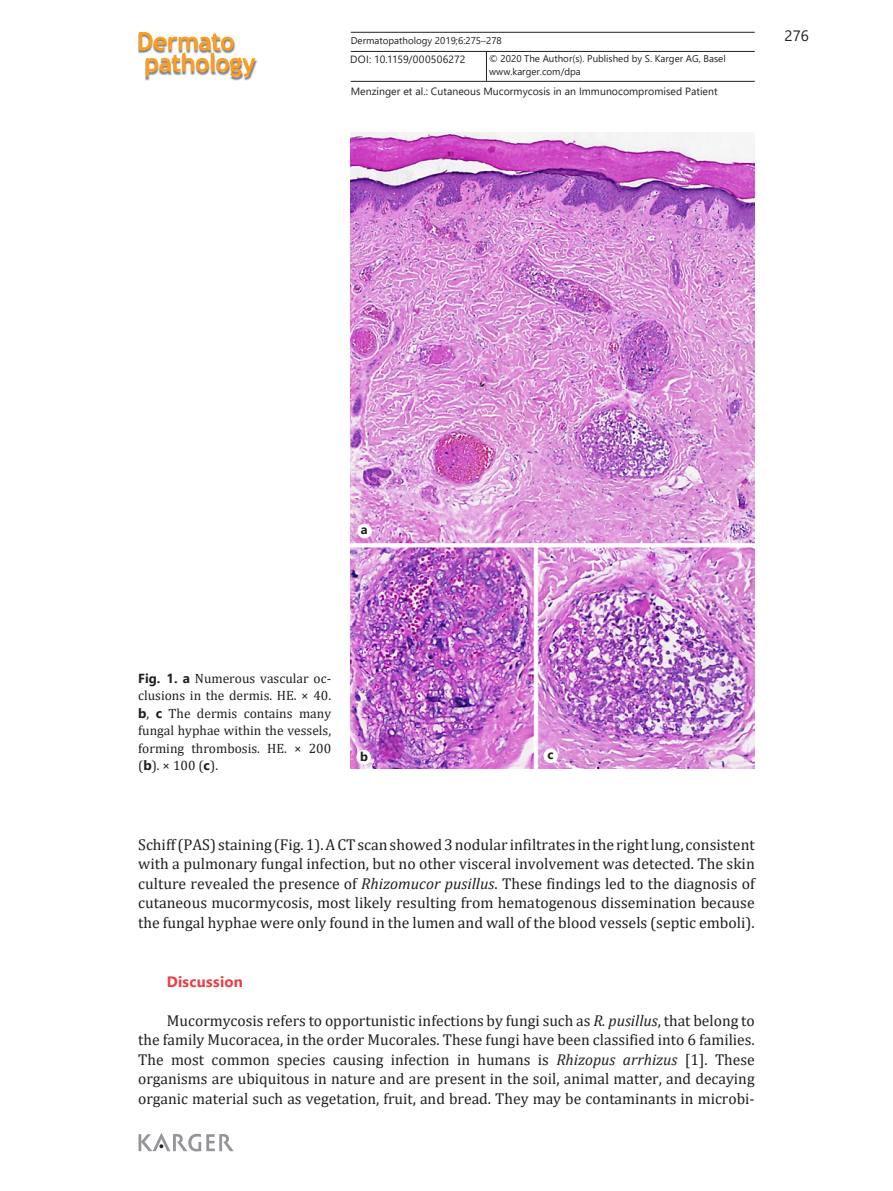
<style>
.page{position:relative;width:893px;height:1191px;background:#fff}
.page>*{position:absolute;margin:0;border:0;box-sizing:border-box;transform-origin:0 0}
.t1{font:15.75px/19.5px "Cambria";color:#231f20;text-align:justify}
.t2{font:700 15px "Segoe UI";letter-spacing:.015em;color:#ec3d44}
.t3{font:15px "Segoe UI";color:#231f20}
.t4{font:13.5px/17.4px "Cambria";color:#231f20;text-align:justify}
.t5{font:700 12.75px "Segoe UI";color:#231f20}
.t6{font:10.5px "Segoe UI";letter-spacing:.005em;color:#231f20}
.t7{font:9.75px "Segoe UI";color:#231f20}
.s1{font-family:"Segoe UI";font-weight:700;font-size:13.2px}
.s2{font-family:"Segoe UI";font-weight:700}
.s3{font-style:italic}
</style>
<div class="page">
<img style="left:138px;top:33px;width:119px;height:47px">
<svg style="left:139px;top:32px;width:116px;height:45px"></svg>
<hr style="left:351px;top:51px;width:404px;height:1px;background:#231f20">
<hr style="left:351px;top:81px;width:404px;height:1px;background:#231f20">
<hr style="left:351px;top:32px;width:404px;height:1px;background:#231f20">
<svg style="left:139px;top:1133px;width:95px;height:18px"></svg>
<hr style="left:486px;top:51px;width:1px;height:30px;background:#231f20">
<img style="left:351px;top:133px;width:404px;height:635px">
<div style="left:357px;top:524px;width:15px;height:14px;background:#fff;border-radius:50%"></div>
<div style="left:356px;top:749px;width:15px;height:15px;background:#fff;border-radius:50%"></div>
<div style="left:543px;top:748px;width:15px;height:15px;background:#fff;border-radius:50%"></div>
<p class="t7" style="left:351px;top:31px;width:153px">Dermatopathology 2019;6:275–278</p>
<p class="t6" style="left:350px;top:49px;width:117px">DOI: 10.1159/000506272</p>
<p class="t7" style="left:489px;top:50px;width:238px">© 2020 The Author(s). Published by S. Karger AG, Basel</p>
<p class="t7" style="left:489px;top:62px;width:93px">www.karger.com/dpa</p>
<p class="t6" style="left:351px;top:81px;width:368px">Menzinger et al.: Cutaneous Mucormycosis in an Immunocompromised Patient</p>
<p class="t3" style="left:785px;top:22px;width:26px">276</p>
<p class="t5" style="left:361px;top:517px;width:8px">a</p>
<p class="t4" style="left:138px;top:669px;width:194px"><span class="s1">Fig. 1.</span> <span class="s2">a</span> Numerous vascular oc&shy;clusions in the dermis. HE. × 40. <span class="s2">b</span>, <span class="s2">c</span> The dermis contains many fungal hyphae within the vessels, forming thrombosis. HE. × 200 (<span class="s2">b</span>). × 100 (<span class="s2">c</span>).</p>
<p class="t5" style="left:360px;top:744px;width:9px">b</p>
<p class="t5" style="left:547px;top:742px;width:8px">c</p>
<p class="t1" style="left:138px;top:834px;width:618px">Schiff (PAS) staining (Fig.1). A CT scan showed 3 nodular infiltrates in the right lung, consistent with a pulmonary fungal infection, but no other visceral involvement was detected. The skin culture revealed the presence of <span class="s3">Rhizomucor pusillus</span>. These findings led to the diagnosis of cutaneous mucormycosis, most likely resulting from hematogenous dissemination because the fungal hyphae were only found in the lumen and wall of the blood vessels (septic emboli).</p>
<p class="t2" style="left:167px;top:967px;width:77px">Discussion</p>
<p class="t1" style="left:138px;top:1010px;width:618px;text-indent:29px">Mucormycosis refers to opportunistic infections by fungi such as <span class="s3">R. pusillus</span>, that belong to the family Mucoracea, in the order Mucorales. These fungi have been classified into 6 families.<br>The most common species causing infection in humans is <span class="s3">Rhizopus arrhizus</span> [1]. These organisms are ubiquitous in nature and are present in the soil, animal matter, and decaying organic material such as vegetation, fruit, and bread. They may be contaminants in microbi-</p>
</div>
